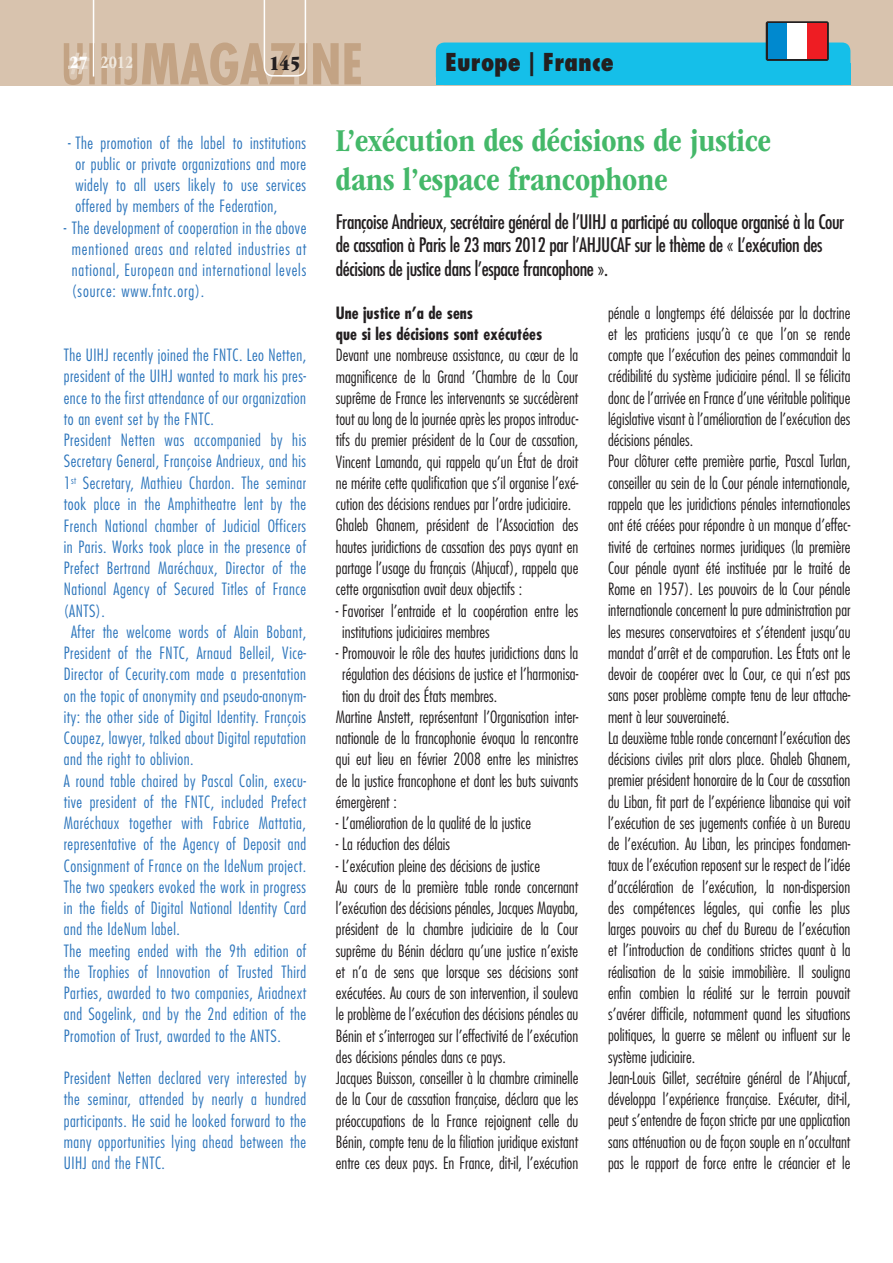
<style>
.page{position:relative;width:893px;height:1263px;background:#fff}
.page>*{position:absolute;margin:0;border:0;box-sizing:border-box;transform-origin:0 0}
.t1{font:700 condensed 33px/39.6px "ITC Garamond Std";color:#44b869}
.t2{font:800 condensed 24px "Futura Std";color:#231f20}
.t3{font:21px "ITC Garamond Std Ult Cond";color:#231f20}
.t4{font:condensed 19.5px/23.4px "Futura Std";letter-spacing:-.02em;color:#231f20}
.t5{font:700 condensed 18px "ITC Garamond Std";color:#f0e9df}
.t6{font:300 condensed 16.5px/21.3px "Futura Std";color:#231f20}
.t7{font:300 condensed 16.5px/21.3px "Futura Std";letter-spacing:.03em;color:#2e76bc;text-align:justify}
.t8{font:700 condensed 16.5px/21.3px "Futura Std";color:#231f20}
.s1{font-family:"ITC Garamond Std Ult Cond";font-weight:400;font-stretch:normal;color:#fff}
</style>
<div class="page">
<div style="left:0;top:0;width:893px;height:85px;background:#d8c3ae"></div>
<svg style="left:64px;top:0;width:297px;height:85px"></svg>
<div style="left:436px;top:43px;width:414px;height:42px;background:#15bfe9;border-radius:9px"></div>
<div style="left:766px;top:21px;width:63px;height:40px;background:#231f20;border-radius:2px"></div>
<div style="left:768px;top:23px;width:19px;height:36px;background:#0089cf"></div>
<div style="left:787px;top:23px;width:20px;height:36px;background:#fff"></div>
<div style="left:807px;top:23px;width:20px;height:36px;background:#ee1d23"></div>
<p class="t5" style="left:70px;top:52px;width:65px"><span class="s1">27</span> 2012</p>
<p class="t3" style="left:269px;top:51px;width:33px">145</p>
<p class="t7" style="left:75px;top:132px;width:232px;text-indent:-7px">- The promotion of the label to institutions or public or private organizations and more widely to all users likely to use services offered by members of the Federation,</p>
<p class="t7" style="left:72px;top:217px;width:236px;text-indent:-8px">- The development of cooperation in the above mentioned areas and related industries at national, European and international levels (source: www.fntc.org).</p>
<p class="t7" style="left:64px;top:344px;width:244px">The UIHJ recently joined the FNTC. Leo Netten,</p>
<p class="t7" style="left:64px;top:366px;width:244px">president of the UIHJ wanted to mark his pres-</p>
<p class="t7" style="left:64px;top:387px;width:244px">ence to the first attendance of our organization</p>
<p class="t7" style="left:64px;top:408px;width:152px">to an event set by the FNTC.</p>
<p class="t7" style="left:64px;top:429px;width:244px">President Netten was accompanied by his</p>
<p class="t7" style="left:64px;top:451px;width:244px">Secretary General, Françoise Andrieux, and his</p>
<p class="t7" style="left:64px;top:472px;width:244px">1<sup>st</sup> Secretary, Mathieu Chardon. The seminar</p>
<p class="t7" style="left:64px;top:493px;width:244px">took place in the Amphitheatre lent by the</p>
<p class="t7" style="left:64px;top:515px;width:244px">French National chamber of Judicial Officers</p>
<p class="t7" style="left:64px;top:536px;width:244px">in Paris. Works took place in the presence of</p>
<p class="t7" style="left:64px;top:557px;width:244px">Prefect Bertrand Maréchaux, Director of the</p>
<p class="t7" style="left:64px;top:578px;width:244px">National Agency of Secured Titles of France</p>
<p class="t7" style="left:64px;top:600px;width:43px">(ANTS).</p>
<p class="t7" style="left:71px;top:621px;width:237px">After the welcome words of Alain Bobant,</p>
<p class="t7" style="left:64px;top:642px;width:244px">President of the FNTC, Arnaud Belleil, Vice-</p>
<p class="t7" style="left:64px;top:663px;width:244px">Director of Cecurity.com made a presentation</p>
<p class="t7" style="left:64px;top:685px;width:244px">on the topic of anonymity and pseudo-anonym-</p>
<p class="t7" style="left:64px;top:706px;width:244px">ity: the other side of Digital Identity. François</p>
<p class="t7" style="left:64px;top:727px;width:244px">Coupez, lawyer, talked about Digital reputation</p>
<p class="t7" style="left:64px;top:748px;width:131px">and the right to oblivion.</p>
<p class="t7" style="left:64px;top:770px;width:244px">A round table chaired by Pascal Colin, execu-</p>
<p class="t7" style="left:64px;top:791px;width:244px">tive president of the FNTC, included Prefect</p>
<p class="t7" style="left:64px;top:812px;width:244px">Maréchaux together with Fabrice Mattatia,</p>
<p class="t7" style="left:64px;top:834px;width:244px">representative of the Agency of Deposit and</p>
<p class="t7" style="left:64px;top:855px;width:244px">Consignment of France on the IdeNum project.</p>
<p class="t7" style="left:64px;top:876px;width:244px">The two speakers evoked the work in progress</p>
<p class="t7" style="left:64px;top:897px;width:244px">in the fields of Digital National Identity Card</p>
<p class="t7" style="left:64px;top:919px;width:118px">and the IdeNum label.</p>
<p class="t7" style="left:64px;top:940px;width:244px">The meeting ended with the 9th edition of</p>
<p class="t7" style="left:64px;top:961px;width:244px">the Trophies of Innovation of Trusted Third</p>
<p class="t7" style="left:64px;top:982px;width:244px">Parties, awarded to two companies, Ariadnext</p>
<p class="t7" style="left:64px;top:1004px;width:244px">and Sogelink, and by the 2nd edition of the</p>
<p class="t7" style="left:64px;top:1025px;width:219px">Promotion of Trust, awarded to the ANTS.</p>
<p class="t7" style="left:64px;top:1067px;width:244px">President Netten declared very interested by the seminar, attended by nearly a hundred participants. He said he looked forward to the many opportunities lying ahead between the UIHJ and the FNTC.</p>
<h2 class="t2" style="left:445px;top:47px;width:170px">Europe | France</h2>
<h1 class="t1" style="left:336px;top:121px;width:437px">L’exécution des décisions de justice dans l’espace francophone</h1>
<p class="t4" style="left:336px;top:210px;width:510px">Françoise Andrieux, secrétaire général de l’UIHJ a participé au colloque organisé à la Cour de cassation à Paris le 23 mars 2012 par l’AHJUCAF sur le thème de « L’exécution des décisions de justice dans l’espace francophone ».</p>
<p class="t8" style="left:336px;top:302px;width:208px">Une justice n’a de sens<br>que si les décisions sont exécutées</p>
<p class="t6" style="left:336px;top:345px;width:244px">Devant une nombreuse assistance, au cœur de la magnificence de la Grand ’Chambre de la Cour suprême de France les intervenants se succédèrent tout au long de la journée après les propos introduc&shy;tifs du premier président de la Cour de cassation, Vincent Lamanda, qui rappela qu’un État de droit ne mérite cette qualification que s’il organise l’exé&shy;cution des décisions rendues par l’ordre judiciaire.<br>Ghaleb Ghanem, président de l’Association des hautes juridictions de cassation des pays ayant en partage l’usage du français (Ahjucaf), rappela que cette organisation avait deux objectifs :</p>
<p class="t6" style="left:342px;top:600px;width:237px;text-indent:-6px">- Favoriser l’entraide et la coopération entre les institutions judiciaires membres</p>
<p class="t6" style="left:336px;top:642px;width:244px">- Promouvoir le rôle des hautes juridictions dans la</p>
<p class="t6" style="left:342px;top:663px;width:238px">régulation des décisions de justice et l’harmonisa-</p>
<p class="t6" style="left:342px;top:685px;width:156px">tion du droit des États membres.</p>
<p class="t6" style="left:336px;top:706px;width:244px">Martine Anstett, représentant l’Organisation inter-</p>
<p class="t6" style="left:336px;top:727px;width:244px">nationale de la francophonie évoqua la rencontre</p>
<p class="t6" style="left:336px;top:748px;width:244px">qui eut lieu en février 2008 entre les ministres</p>
<p class="t6" style="left:336px;top:770px;width:244px">de la justice francophone et dont les buts suivants</p>
<p class="t6" style="left:336px;top:791px;width:63px">émergèrent :</p>
<p class="t6" style="left:336px;top:812px;width:197px">- L’amélioration de la qualité de la justice</p>
<p class="t6" style="left:336px;top:833px;width:116px">- La réduction des délais</p>
<p class="t6" style="left:336px;top:855px;width:244px">- L’exécution pleine des décisions de justice<br>Au cours de la première table ronde concernant l’exécution des décisions pénales, Jacques Mayaba, président de la chambre judiciaire de la Cour suprême du Bénin déclara qu’une justice n’existe et n’a de sens que lorsque ses décisions sont exécutées. Au cours de son intervention, il souleva le problème de l’exécution des décisions pénales au Bénin et s’interrogea sur l’effectivité de l’exécution des décisions pénales dans ce pays.<br>Jacques Buisson, conseiller à la chambre criminelle de la Cour de cassation française, déclara que les préoccupations de la France rejoignent celle du Bénin, compte tenu de la filiation juridique existant entre ces deux pays. En France, dit-il, l’exécution</p>
<p class="t6" style="left:608px;top:302px;width:244px">pénale a longtemps été délaissée par la doctrine et les praticiens jusqu’à ce que l’on se rende compte que l’exécution des peines commandait la crédibilité du système judiciaire pénal. Il se félicita donc de l’arrivée en France d’une véritable politique législative visant à l’amélioration de l’exécution des décisions pénales.<br>Pour clôturer cette première partie, Pascal Turlan, conseiller au sein de la Cour pénale internationale, rappela que les juridictions pénales internationales ont été créées pour répondre à un manque d’effec&shy;tivité de certaines normes juridiques (la première Cour pénale ayant été instituée par le traité de Rome en 1957). Les pouvoirs de la Cour pénale internationale concernent la pure administration par les mesures conservatoires et s’étendent jusqu’au mandat d’arrêt et de comparution. Les États ont le devoir de coopérer avec la Cour, ce qui n’est pas sans poser problème compte tenu de leur attache&shy;ment à leur souveraineté.<br>La deuxième table ronde concernant l’exécution des décisions civiles prit alors place. Ghaleb Ghanem, premier président honoraire de la Cour de cassation du Liban, fit part de l’expérience libanaise qui voit l’exécution de ses jugements confiée à un Bureau de l’exécution. Au Liban, les principes fondamen&shy;taux de l’exécution reposent sur le respect de l’idée d’accélération de l’exécution, la non-dispersion des compétences légales, qui confie les plus larges pouvoirs au chef du Bureau de l’exécution et l’introduction de conditions strictes quant à la réalisation de la saisie immobilière. Il souligna enfin combien la réalité sur le terrain pouvait s’avérer difficile, notamment quand les situations politiques, la guerre se mêlent ou influent sur le système judiciaire.<br>Jean-Louis Gillet, secrétaire général de l’Ahjucaf, développa l’expérience française. Exécuter, dit-il, peut s’entendre de façon stricte par une application sans atténuation ou de façon souple en n’occultant pas le rapport de force entre le créancier et le</p>
</div>
